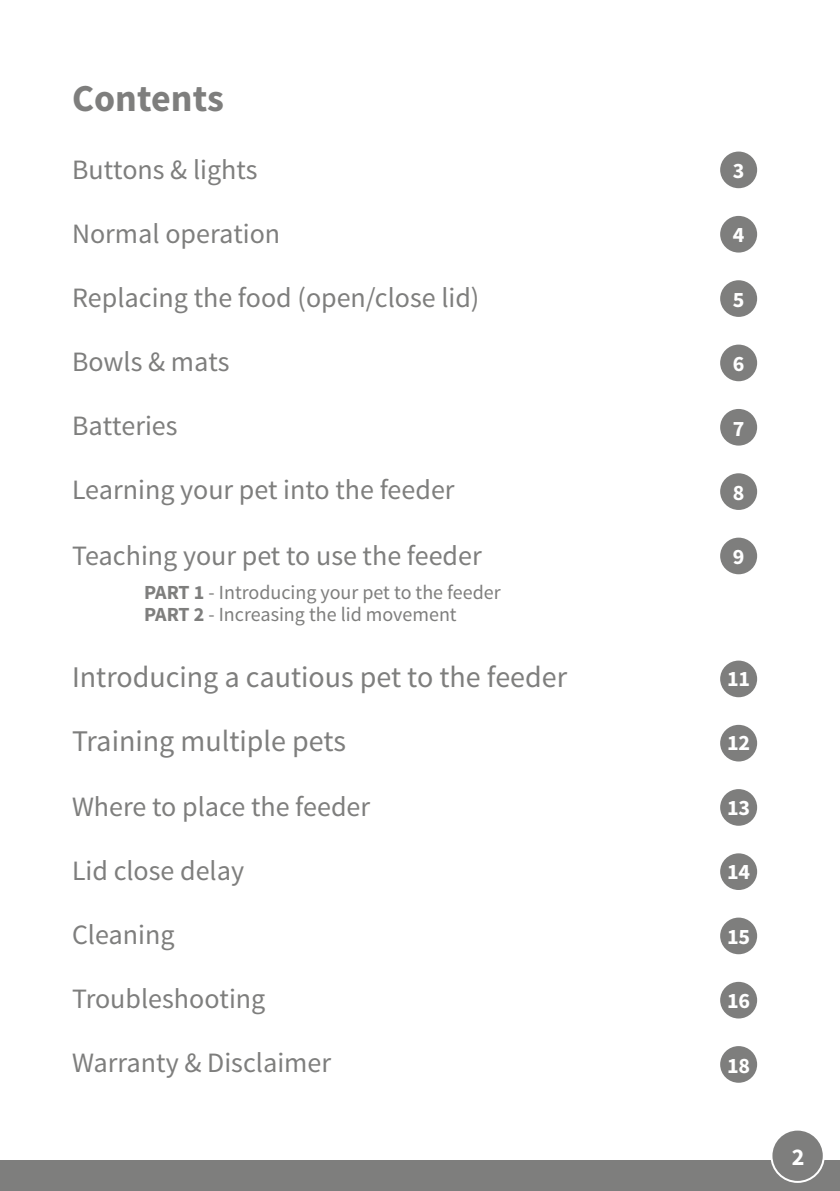
<style>
.page{position:relative;width:840px;height:1191px;background:#fff}
.page>*{position:absolute;margin:0;border:0;box-sizing:border-box;transform-origin:0 0}
.t1{font:700 38px "Source Sans Pro";color:#7e7e7d}
.t2{font:30px/64px "Source Sans Pro";color:#7e7e7d}
.t3{font:28px "Source Sans Pro";color:#7e7e7d}
.t4{font:700 24px "Source Sans Pro";color:#fff}
.t5{font:700 22px "Source Sans Pro";color:#fff}
.t6{font:20px/22px "Source Sans Pro";color:#7e7e7d}
.s1{font-weight:700}
</style>
<div class="page">
<div style="left:0;top:1159px;width:839px;height:32px;background:#7e7e7d"></div>
<div style="left:771px;top:1129px;width:52px;height:52px;background:#7e7e7d;border-radius:50%"></div>
<div style="left:770px;top:1128px;width:54px;height:54px;border:2px solid #fff;border-radius:50%"></div>
<div style="left:719px;top:152px;width:37px;height:36px;background:#7e7e7d;border-radius:50%"></div>
<div style="left:719px;top:280px;width:37px;height:37px;background:#7e7e7d;border-radius:50%"></div>
<div style="left:719px;top:409px;width:37px;height:36px;background:#7e7e7d;border-radius:50%"></div>
<div style="left:719px;top:537px;width:37px;height:37px;background:#7e7e7d;border-radius:50%"></div>
<div style="left:719px;top:216px;width:37px;height:36px;background:#7e7e7d;border-radius:50%"></div>
<div style="left:719px;top:344px;width:37px;height:37px;background:#7e7e7d;border-radius:50%"></div>
<div style="left:719px;top:473px;width:37px;height:37px;background:#7e7e7d;border-radius:50%"></div>
<div style="left:719px;top:660px;width:37px;height:37px;background:#7e7e7d;border-radius:50%"></div>
<div style="left:719px;top:725px;width:37px;height:36px;background:#7e7e7d;border-radius:50%"></div>
<div style="left:719px;top:789px;width:37px;height:36px;background:#7e7e7d;border-radius:50%"></div>
<div style="left:719px;top:853px;width:37px;height:37px;background:#7e7e7d;border-radius:50%"></div>
<div style="left:719px;top:917px;width:37px;height:37px;background:#7e7e7d;border-radius:50%"></div>
<div style="left:719px;top:981px;width:37px;height:37px;background:#7e7e7d;border-radius:50%"></div>
<div style="left:719px;top:1046px;width:37px;height:36px;background:#7e7e7d;border-radius:50%"></div>
<h1 class="t1" style="left:72px;top:74px;width:153px">Contents</h1>
<p class="t3" style="left:72px;top:153px;width:187px">Buttons &amp; lights</p>
<p class="t3" style="left:72px;top:217px;width:210px">Normal operation</p>
<p class="t3" style="left:72px;top:281px;width:408px">Replacing the food (open/close lid)</p>
<p class="t3" style="left:72px;top:345px;width:159px">Bowls &amp; mats</p>
<p class="t3" style="left:72px;top:409px;width:107px">Batteries</p>
<p class="t3" style="left:72px;top:473px;width:384px">Learning your pet into the feeder</p>
<p class="t3" style="left:72px;top:539px;width:411px">Teaching your pet to use the feeder</p>
<p class="t6" style="left:144px;top:582px;width:358px"><span class="s1">PART 1</span> - Introducing your pet to the feeder<br><span class="s1">PART 2</span> - Increasing the lid movement</p>
<p class="t2" style="left:72px;top:646px;width:496px">Introducing a cautious pet to the feeder<br>Training multiple pets</p>
<p class="t3" style="left:72px;top:789px;width:299px">Where to place the feeder</p>
<p class="t3" style="left:72px;top:853px;width:173px">Lid close delay</p>
<p class="t3" style="left:72px;top:917px;width:104px">Cleaning</p>
<p class="t3" style="left:72px;top:981px;width:195px">Troubleshooting</p>
<p class="t3" style="left:72px;top:1045px;width:260px">Warranty &amp; Disclaimer</p>
<p class="t5" style="left:732px;top:157px;width:13px">3</p>
<p class="t5" style="left:732px;top:221px;width:13px">4</p>
<p class="t5" style="left:732px;top:285px;width:13px">5</p>
<p class="t5" style="left:732px;top:350px;width:13px">6</p>
<p class="t5" style="left:732px;top:414px;width:13px">7</p>
<p class="t5" style="left:732px;top:478px;width:13px">8</p>
<p class="t5" style="left:732px;top:543px;width:13px">9</p>
<p class="t5" style="left:726px;top:664px;width:25px">11</p>
<p class="t5" style="left:726px;top:729px;width:25px">12</p>
<p class="t5" style="left:726px;top:793px;width:25px">13</p>
<p class="t5" style="left:726px;top:857px;width:25px">14</p>
<p class="t5" style="left:726px;top:922px;width:25px">15</p>
<p class="t5" style="left:726px;top:987px;width:25px">16</p>
<p class="t5" style="left:726px;top:1051px;width:25px">18</p>
<p class="t4" style="left:791px;top:1141px;width:14px">2</p>
</div>
